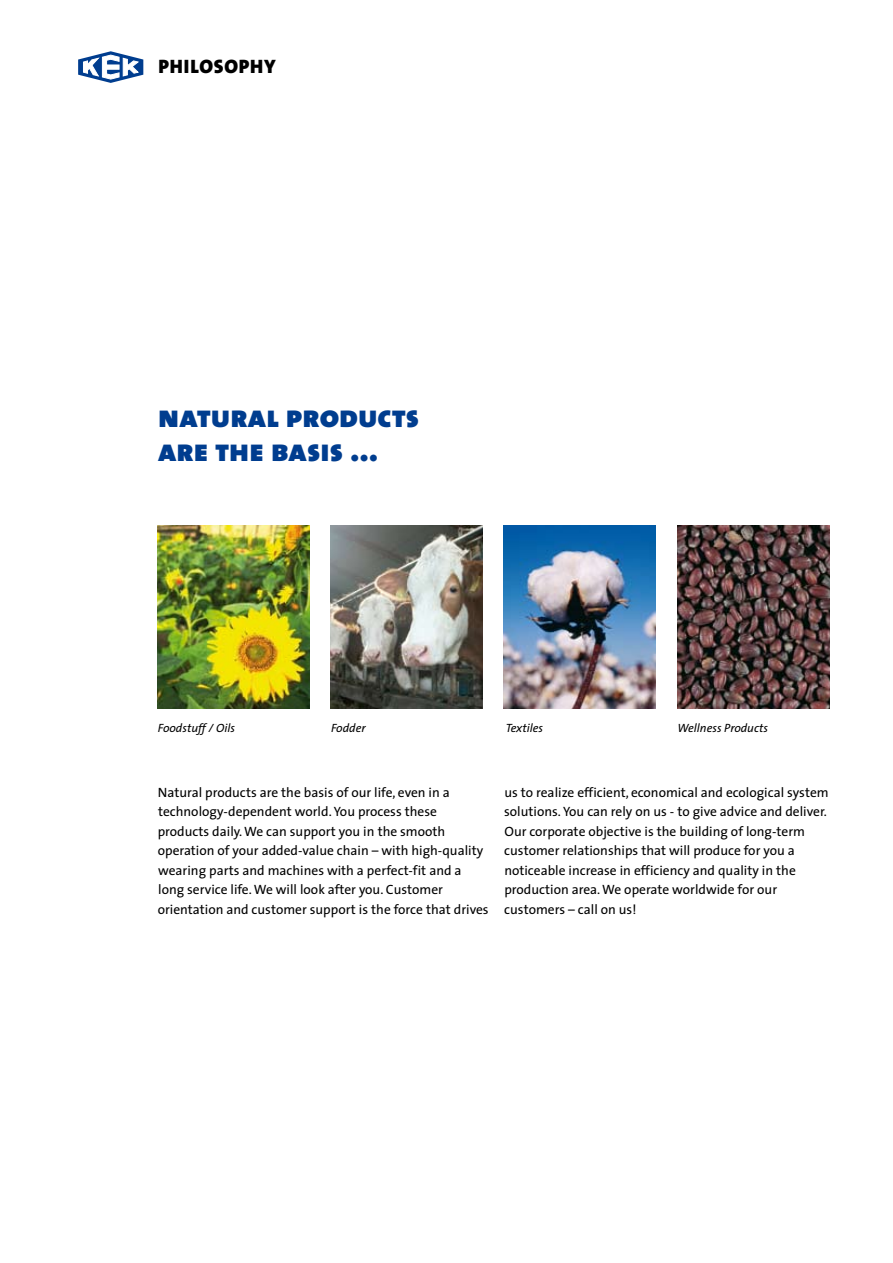
<style>
.page{position:relative;width:893px;height:1263px;background:#fff}
.page>*{position:absolute;margin:0;border:0;box-sizing:border-box;transform-origin:0 0}
.t1{font:31.5px/34.5px "The Sans Black Caps";color:#003d8f}
.t2{font:19.5px "The Sans Black Caps";letter-spacing:.04em;color:#000}
.t3{font:13.5px/19.5px "The Sans";color:#000}
.t4{font:italic 12px "The Sans";color:#000}
</style>
<div class="page">
<svg style="left:78px;top:51px;width:65px;height:32px"></svg>
<img style="left:504px;top:526px;width:152px;height:183px">
<img style="left:157px;top:526px;width:152px;height:183px">
<img style="left:677px;top:526px;width:152px;height:183px">
<img style="left:331px;top:526px;width:152px;height:183px">
<h2 class="t2" style="left:158px;top:50px;width:119px">PHILOSOPHY</h2>
<h1 class="t1" style="left:158px;top:398px;width:263px">natural products are the basis ...</h1>
<p class="t4" style="left:158px;top:718px;width:79px">Foodstuff / Oils</p>
<p class="t4" style="left:331px;top:718px;width:36px">Fodder</p>
<p class="t4" style="left:506px;top:718px;width:39px">Textiles</p>
<p class="t4" style="left:677px;top:718px;width:92px">Wellness Products</p>
<p class="t3" style="left:158px;top:782px;width:332px">Natural products are the basis of our life, even in a technology-dependent world. You process these products daily. We can support you in the smooth operation of your added-value chain – with high-quality wearing parts and machines with a perfect-fit and a long service life. We will look after you. Customer orientation and customer support is the force that drives</p>
<p class="t3" style="left:504px;top:782px;width:326px">us to realize efficient, economical and ecological system solutions. You can rely on us - to give advice and deliver.<br>Our corporate objective is the building of long-term customer relationships that will produce for you a noticeable increase in efficiency and quality in the production area. We operate worldwide for our customers – call on us!</p>
</div>
